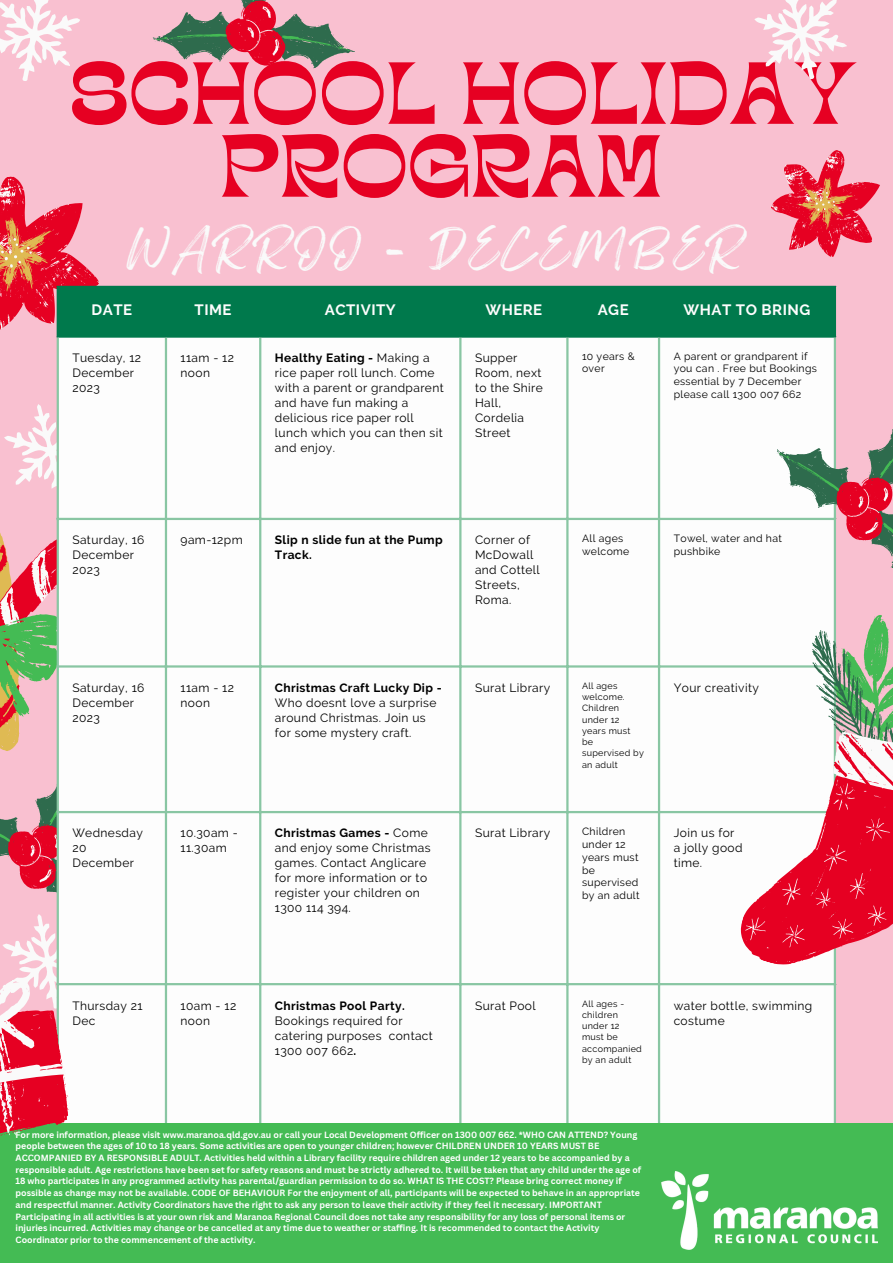
<style>
.page{position:relative;width:893px;height:1264px;background:#fff}
.page>*{position:absolute;margin:0;border:0;box-sizing:border-box;transform-origin:0 0}
.t1{font:61.5px "TANKINDRED Display";color:#e60022}
.t2{font:43.5px "Feeling Passionate";letter-spacing:.08em;color:#fafafa}
.t3{font:700 15px "Raleway";letter-spacing:.03em;color:#fdfdfd}
.t4{font:12px/15px "Raleway";letter-spacing:.03em;color:#000}
.t5{font:700 12px/15px "Raleway";letter-spacing:.03em;color:#000}
.t6{font:10.5px/12.8px "Raleway";letter-spacing:.03em;color:#000}
.t7{font:9px/11.2px "Raleway";letter-spacing:.03em;color:#000}
.t8{font:700 8.85px/11.7px "Canva Sans";color:#fff}
.s1{font-weight:700}
</style>
<div class="page">
<div style="left:0;top:0;width:892px;height:1262px;background:#f9c0d0"></div>
<svg style="left:0;top:0;width:80px;height:81px"></svg>
<svg style="left:754px;top:0;width:93px;height:79px"></svg>
<svg style="left:152px;top:0;width:203px;height:69px"></svg>
<svg style="left:0;top:150px;width:880px;height:191px"></svg>
<div style="left:59px;top:338px;width:774px;height:784px;background:#fdfdfd"></div>
<hr style="left:57px;top:288px;width:2px;height:47px;background:#00794c">
<hr style="left:165px;top:288px;width:2px;height:47px;background:#00794c">
<hr style="left:259px;top:288px;width:2px;height:47px;background:#00794c">
<hr style="left:459px;top:288px;width:2px;height:47px;background:#00794c">
<hr style="left:566px;top:288px;width:2px;height:47px;background:#00794c">
<hr style="left:658px;top:288px;width:2px;height:47px;background:#00794c">
<hr style="left:833px;top:288px;width:3px;height:47px;background:#00794c">
<hr style="left:57px;top:286px;width:779px;height:2px;background:#00794c">
<hr style="left:57px;top:335px;width:779px;height:3px;background:#00794c">
<hr style="left:57px;top:338px;width:2px;height:924px;background:#89c6a3">
<hr style="left:165px;top:338px;width:2px;height:924px;background:#89c6a3">
<hr style="left:259px;top:338px;width:2px;height:924px;background:#89c6a3">
<hr style="left:459px;top:338px;width:2px;height:924px;background:#89c6a3">
<hr style="left:566px;top:338px;width:2px;height:924px;background:#89c6a3">
<hr style="left:658px;top:338px;width:2px;height:924px;background:#89c6a3">
<hr style="left:833px;top:338px;width:3px;height:924px;background:#89c6a3">
<hr style="left:57px;top:518px;width:779px;height:2px;background:#89c6a3">
<hr style="left:57px;top:665px;width:779px;height:2px;background:#89c6a3">
<hr style="left:57px;top:811px;width:779px;height:2px;background:#89c6a3">
<hr style="left:57px;top:983px;width:779px;height:2px;background:#89c6a3">
<hr style="left:57px;top:1263px;width:779px;height:1px;background:#89c6a3">
<svg style="left:755px;top:382px;width:137px;height:197px"></svg>
<svg style="left:660px;top:591px;width:232px;height:408px"></svg>
<div style="left:0;top:1122px;width:892px;height:140px;background:#44bb54"></div>
<svg style="left:0;top:393px;width:138px;height:743px"></svg>
<img style="left:661px;top:1171px;width:216px;height:78px">
<p class="t1" style="left:70px;top:58px;width:788px">SCHOOL HOLIDAY</p>
<p class="t1" style="left:220px;top:131px;width:443px">PROGRAM</p>
<p class="t2" style="left:126px;top:214px;width:618px">WARROO - DECEMBER</p>
<p class="t3" style="left:92px;top:301px;width:42px">DATE</p>
<p class="t3" style="left:194px;top:301px;width:38px">TIME</p>
<p class="t3" style="left:325px;top:301px;width:72px">ACTIVITY</p>
<p class="t3" style="left:485px;top:301px;width:58px">WHERE</p>
<p class="t3" style="left:597px;top:301px;width:32px">AGE</p>
<p class="t3" style="left:683px;top:301px;width:128px">WHAT TO BRING</p>
<p class="t4" style="left:72px;top:350px;width:70px">Tuesday, 12<br>December<br>2023</p>
<p class="t4" style="left:180px;top:350px;width:55px">11am - 12 noon</p>
<p class="t4" style="left:275px;top:350px;width:170px"><span class="s1">Healthy Eating -</span> Making a rice paper roll lunch. Come with a parent or grandparent and have fun making a delicious rice paper roll lunch which you can then sit and enjoy.</p>
<p class="t4" style="left:475px;top:350px;width:69px">Supper<br>Room, next to the Shire<br>Hall,<br>Cordelia<br>Street</p>
<p class="t6" style="left:582px;top:349px;width:54px">10 years &amp; over</p>
<p class="t6" style="left:673px;top:349px;width:145px">A parent or grandparent if you can . Free but Bookings essential by 7 December please call 1300 007 662</p>
<p class="t4" style="left:72px;top:532px;width:73px">Saturday, 16<br>December<br>2023</p>
<p class="t4" style="left:180px;top:532px;width:64px">9am-12pm</p>
<p class="t5" style="left:275px;top:532px;width:169px">Slip n slide fun at the Pump<br>Track.</p>
<p class="t4" style="left:475px;top:532px;width:66px">Corner of<br>McDowall and Cottell<br>Streets,<br>Roma.</p>
<p class="t6" style="left:582px;top:532px;width:49px">All ages welcome</p>
<p class="t6" style="left:673px;top:532px;width:110px">Towel, water and hat pushbike</p>
<p class="t4" style="left:72px;top:680px;width:73px">Saturday, 16<br>December<br>2023</p>
<p class="t4" style="left:180px;top:680px;width:55px">11am - 12 noon</p>
<p class="t4" style="left:275px;top:680px;width:168px"><span class="s1">Christmas Craft Lucky Dip -<br></span>Who doesnt love a surprise around Christmas. Join us for some mystery craft.</p>
<p class="t4" style="left:475px;top:680px;width:77px">Surat Library</p>
<p class="t7" style="left:582px;top:680px;width:63px">All ages welcome.<br>Children under 12 years must<br>be<br>supervised by an adult</p>
<p class="t4" style="left:673px;top:680px;width:87px">Your creativity</p>
<p class="t4" style="left:72px;top:825px;width:72px">Wednesday<br>20<br>December</p>
<p class="t4" style="left:180px;top:825px;width:59px">10.30am -<br>11.30am</p>
<p class="t4" style="left:275px;top:825px;width:157px"><span class="s1">Christmas Games -</span> Come and enjoy some Christmas games. Contact Anglicare for more information or to register your children on<br>1300 114 394.</p>
<p class="t4" style="left:475px;top:825px;width:77px">Surat Library</p>
<p class="t6" style="left:582px;top:825px;width:59px">Children under 12 years must be supervised by an adult</p>
<p class="t4" style="left:673px;top:825px;width:62px">Join us for</p>
<p class="t4" style="left:673px;top:840px;width:70px">a jolly good</p>
<p class="t4" style="left:673px;top:855px;width:30px">time.</p>
<p class="t4" style="left:72px;top:997px;width:72px">Thursday 21<br>Dec</p>
<p class="t4" style="left:180px;top:997px;width:57px">10am - 12 noon</p>
<p class="t4" style="left:275px;top:997px;width:159px"><span class="s1">Christmas Pool Party.<br></span>Bookings required for catering purposes contact<br>1300 007 662<span class="s1">.</span></p>
<p class="t4" style="left:475px;top:997px;width:62px">Surat Pool</p>
<p class="t7" style="left:582px;top:997px;width:61px">All ages - children under 12 must be accompanied by an adult</p>
<p class="t4" style="left:673px;top:997px;width:140px">water bottle, swimming costume</p>
<p class="t8" style="left:16px;top:1128px;width:627px">For more information, please visit www.maranoa.qld.gov.au or call your Local Development Officer on 1300 007 662. *WHO CAN ATTEND? Young people between the ages of 10 to 18 years. Some activities are open to younger children; however CHILDREN UNDER 10 YEARS MUST BE ACCOMPANIED BY A RESPONSIBLE ADULT. Activities held within a Library facility require children aged under 12 years to be accompanied by a responsible adult. Age restrictions have been set for safety reasons and must be strictly adhered to. It will be taken that any child under the age of 18 who participates in any programmed activity has parental/guardian permission to do so. WHAT IS THE COST? Please bring correct money if possible as change may not be available. CODE OF BEHAVIOUR For the enjoyment of all, participants will be expected to behave in an appropriate and respectful manner. Activity Coordinators have the right to ask any person to leave their activity if they feel it necessary. IMPORTANT Participating in all activities is at your own risk and Maranoa Regional Council does not take any responsibility for any loss of personal items or injuries incurred. Activities may change or be cancelled at any time due to weather or staffing. It is recommended to contact the Activity Coordinator prior to the commencement of the activity.</p>
</div>
